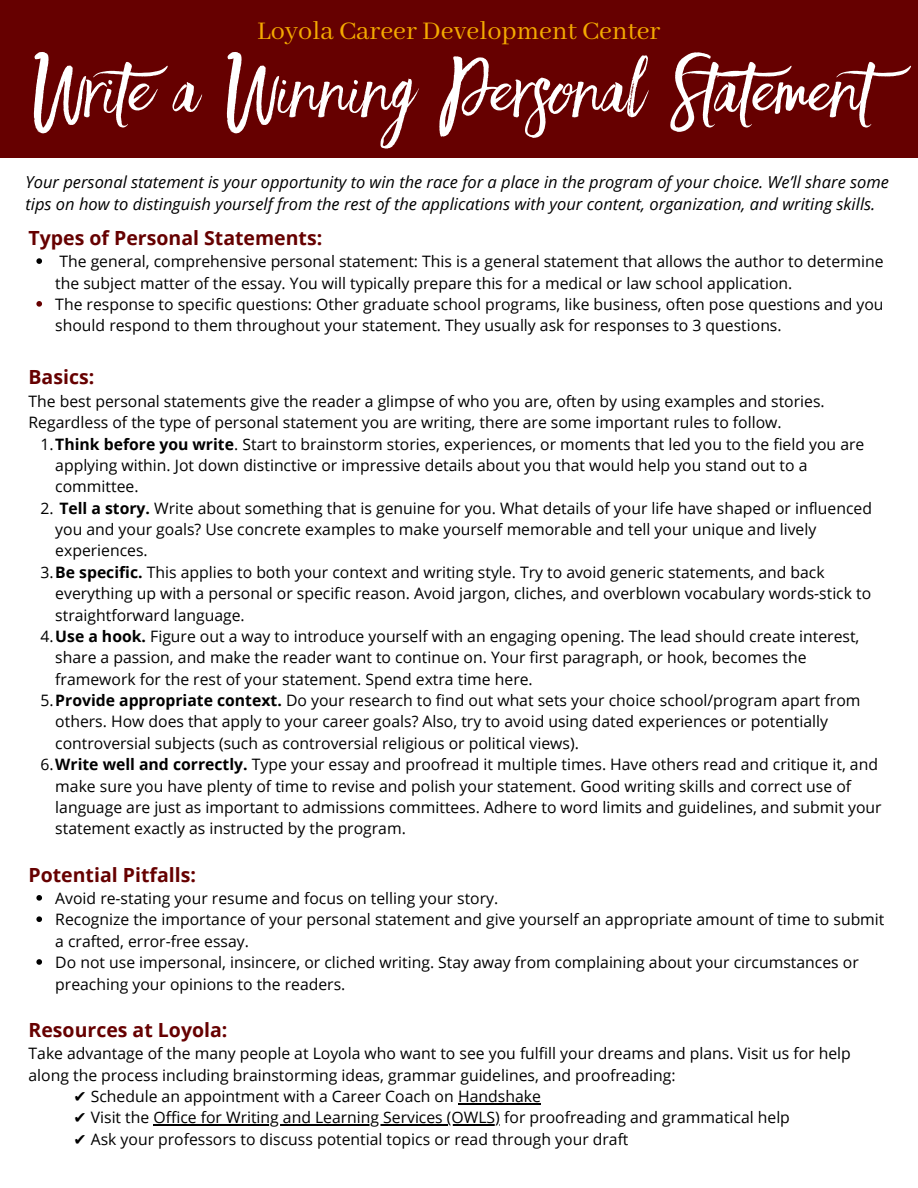
<style>
.page{position:relative;width:918px;height:1188px;background:#fff}
.page>*{position:absolute;margin:0;border:0;box-sizing:border-box;transform-origin:0 0}
.t1{font:66px "Faith And Glory One";color:#fff}
.t2{font:28.35px "Abhaya Libre";color:#f4aa00}
.t3{font:700 19.5px "Open Sans";color:#600}
.t4{font:italic 16.5px/22.5px "Open Sans";color:#000}
.t5{font:15.75px/21.3px "Open Sans";color:#000}
.s1{font-weight:700}
.s2{font-family:"DejaVu Sans"}
</style>
<div class="page">
<div style="left:0;top:0;width:918px;height:158px;background:#600"></div>
<svg style="left:36px;top:258px;width:6px;height:6px"></svg>
<svg style="left:36px;top:301px;width:6px;height:6px"></svg>
<svg style="left:36px;top:895px;width:6px;height:6px"></svg>
<svg style="left:36px;top:916px;width:6px;height:6px"></svg>
<svg style="left:36px;top:959px;width:6px;height:6px"></svg>
<hr style="left:458px;top:1103px;width:83px;height:1px;background:#000">
<hr style="left:153px;top:1125px;width:347px;height:1px;background:#000">
<p class="t2" style="left:257px;top:15px;width:405px">Loyola Career Development Center</p>
<p class="t1" style="left:30px;top:47px;width:907px">Write a Winning Personal Statement</p>
<p class="t4" style="left:26px;top:170px;width:865px">Your personal statement is your opportunity to win the race for a place in the program of your choice. We’ll share some tips on how to distinguish yourself from the rest of the applications with your content, organization, and writing skills.</p>
<p class="t3" style="left:29px;top:224px;width:295px">Types of Personal Statements:</p>
<p class="t5" style="left:55px;top:251px;width:830px">The general, comprehensive personal statement: This is a general statement that allows the author to determine the subject matter of the essay. You will typically prepare this for a medical or law school application.</p>
<p class="t5" style="left:55px;top:293px;width:830px">The response to specific questions: Other graduate school programs, like business, often pose questions and you should respond to them throughout your statement. They usually ask for responses to 3 questions.</p>
<p class="t3" style="left:29px;top:363px;width:67px">Basics:</p>
<p class="t5" style="left:29px;top:390px;width:798px">The best personal statements give the reader a glimpse of who you are, often by using examples and stories.<br>Regardless of the type of personal statement you are writing, there are some important rules to follow.</p>
<p class="t5" style="left:55px;top:433px;width:811px;text-indent:-15px">1.<span class="s1">Think before you write</span>. Start to brainstorm stories, experiences, or moments that led you to the field you are applying within. Jot down distinctive or impressive details about you that would help you stand out to a committee.</p>
<p class="t5" style="left:55px;top:497px;width:818px;text-indent:-15px">2. <span class="s1">Tell a story.</span> Write about something that is genuine for you. What details of your life have shaped or influenced you and your goals? Use concrete examples to make yourself memorable and tell your unique and lively experiences.</p>
<p class="t5" style="left:55px;top:561px;width:817px;text-indent:-15px">3.<span class="s1">Be specific.</span> This applies to both your context and writing style. Try to avoid generic statements, and back everything up with a personal or specific reason. Avoid jargon, cliches, and overblown vocabulary words-stick to straightforward language.</p>
<p class="t5" style="left:55px;top:625px;width:806px;text-indent:-15px">4.<span class="s1">Use a hook.</span> Figure out a way to introduce yourself with an engaging opening. The lead should create interest, share a passion, and make the reader want to continue on. Your first paragraph, or hook, becomes the framework for the rest of your statement. Spend extra time here.</p>
<p class="t5" style="left:55px;top:689px;width:807px;text-indent:-15px">5.<span class="s1">Provide appropriate context.</span> Do your research to find out what sets your choice school/program apart from others. How does that apply to your career goals? Also, try to avoid using dated experiences or potentially controversial subjects (such as controversial religious or political views).</p>
<p class="t5" style="left:55px;top:753px;width:828px;text-indent:-15px">6.<span class="s1">Write well and correctly.</span> Type your essay and proofread it multiple times. Have others read and critique it, and make sure you have plenty of time to revise and polish your statement. Good writing skills and correct use of language are just as important to admissions committees. Adhere to word limits and guidelines, and submit your statement exactly as instructed by the program.</p>
<p class="t3" style="left:29px;top:861px;width:169px">Potential Pitfalls:</p>
<p class="t5" style="left:55px;top:887px;width:444px">Avoid re-stating your resume and focus on telling your story.</p>
<p class="t5" style="left:55px;top:909px;width:831px">Recognize the importance of your personal statement and give yourself an appropriate amount of time to submit a crafted, error-free essay.</p>
<p class="t5" style="left:55px;top:951px;width:805px">Do not use impersonal, insincere, or cliched writing. Stay away from complaining about your circumstances or preaching your opinions to the readers.</p>
<p class="t3" style="left:29px;top:1016px;width:200px">Resources at Loyola:</p>
<p class="t5" style="left:29px;top:1043px;width:824px">Take advantage of the many people at Loyola who want to see you fulfill your dreams and plans. Visit us for help along the process including brainstorming ideas, grammar guidelines, and proofreading:</p>
<p class="t5" style="left:74px;top:1085px;width:469px"><span class="s2">✔</span> Schedule an appointment with a Career Coach on Handshake</p>
<p class="t5" style="left:74px;top:1107px;width:718px"><span class="s2">✔</span> Visit the Office for Writing and Learning Services (OWLS) for proofreading and grammatical help</p>
<p class="t5" style="left:74px;top:1128px;width:557px"><span class="s2">✔</span> Ask your professors to discuss potential topics or read through your draft</p>
</div>
